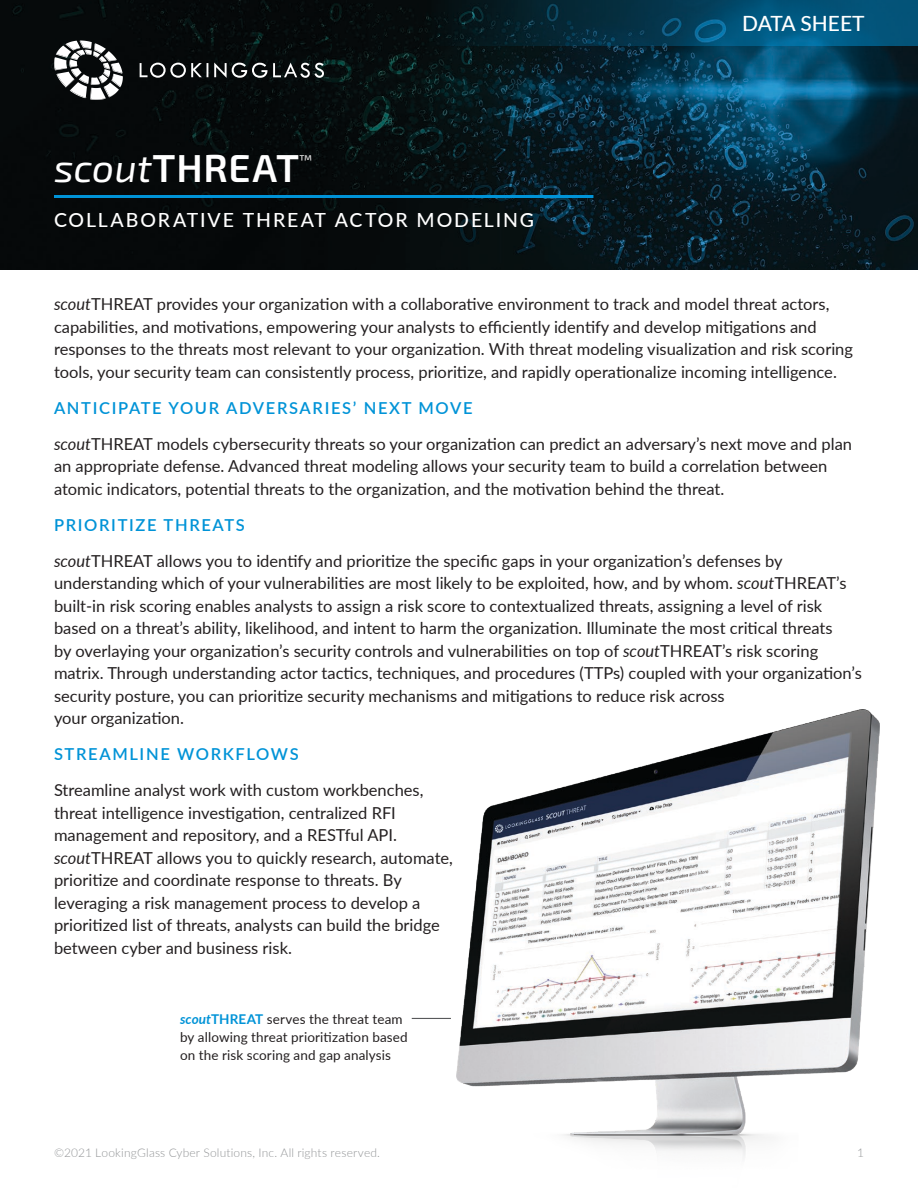
<style>
.page{position:relative;width:918px;height:1188px;background:#fff}
.page>*{position:absolute;margin:0;border:0;box-sizing:border-box;transform-origin:0 0}
.t1{font:600 39px "Exo 2";letter-spacing:.015em;color:#fff}
.t2{font:500 21px "Lato";color:#fff}
.subtitle{font:500 19.5px "Lato";letter-spacing:.1em;color:#fff}
.body{font:16.5px/22.5px "Lato";color:#231f20}
.heading_1{font:600 16.5px "Lato";letter-spacing:.1em;color:#0093d7}
.t3{font:13.95px "Exo 2";color:#fff}
.callout__small{font:13.5px/18px "Lato";letter-spacing:.01em;color:#231f20}
.t4{font:300 12px "Lato";letter-spacing:.015em;color:#949698}
.s1{font-weight:400;font-style:italic}
.s2{font-style:italic}
.s3{font-weight:700;font-style:italic;color:#0093d7}
.s4{font-weight:700;color:#0093d7}
</style>
<div class="page">
<img style="left:0;top:0;width:918px;height:270px">
<svg style="left:54px;top:40px;width:69px;height:60px"></svg>
<svg style="left:140px;top:63px;width:184px;height:15px"></svg>
<svg style="left:378px;top:0;width:540px;height:46px"></svg>
<hr style="left:54px;top:195px;width:539px;height:3px;background:#0093d7">
<img style="left:456px;top:710px;width:424px;height:447px">
<hr style="left:412px;top:1018px;width:39px;height:1px;background:#58595b">
<p class="t1" style="left:54px;top:139px;width:247px"><span class="s1">scout</span>THREAT</p>
<p class="t3" style="left:299px;top:150px;width:15px">™</p>
<p class="subtitle" style="left:54px;top:206px;width:482px">COLLABORATIVE THREAT ACTOR MODELING</p>
<p class="t2" style="left:742px;top:9px;width:124px">DATA SHEET</p>
<p class="body" style="left:54px;top:292px;width:801px"><span class="s2">scout</span>THREAT provides your organization with a collaborative environment to track and model threat actors, capabilities, and motivations, empowering your analysts to efficiently identify and develop mitigations and responses to the threats most relevant to your organization. With threat modeling visualization and risk scoring tools, your security team can consistently process, prioritize, and rapidly operationalize incoming intelligence.</p>
<p class="heading_1" style="left:54px;top:396px;width:420px">ANTICIPATE YOUR ADVERSARIES’ NEXT MOVE</p>
<p class="body" style="left:54px;top:432px;width:800px"><span class="s2">scout</span>THREAT models cybersecurity threats so your organization can predict an adversary’s next move and plan an appropriate defense. Advanced threat modeling allows your security team to build a correlation between atomic indicators, potential threats to the organization, and the motivation behind the threat.</p>
<p class="heading_1" style="left:54px;top:513px;width:192px">PRIORITIZE THREATS</p>
<p class="body" style="left:54px;top:549px;width:809px"><span class="s2">scout</span>THREAT allows you to identify and prioritize the specific gaps in your organization’s defenses by understanding which of your vulnerabilities are most likely to be exploited, how, and by whom. <span class="s2">scout</span>THREAT’s built-in risk scoring enables analysts to assign a risk score to contextualized threats, assigning a level of risk based on a threat’s ability, likelihood, and intent to harm the organization. Illuminate the most critical threats<br>by overlaying your organization’s security controls and vulnerabilities on top of <span class="s2">scout</span>THREAT’s risk scoring matrix. Through understanding actor tactics, techniques, and procedures (TTPs) coupled with your organization’s security posture, you can prioritize security mechanisms and mitigations to reduce risk across<br>your organization.</p>
<p class="heading_1" style="left:54px;top:742px;width:246px">STREAMLINE WORKFLOWS</p>
<p class="body" style="left:54px;top:778px;width:401px">Streamline analyst work with custom workbenches, threat intelligence investigation, centralized RFI management and repository, and a RESTful API. <span class="s2">scout</span>THREAT allows you to quickly research, automate, prioritize and coordinate response to threats. By leveraging a risk management process to develop a prioritized list of threats, analysts can build the bridge between cyber and business risk.</p>
<p class="callout__small" style="left:180px;top:1010px;width:229px"><span class="s3">scout</span><span class="s4">THREAT</span> serves the threat team by allowing threat prioritization based on the risk scoring and gap analysis</p>
<p class="t4" style="left:54px;top:1144px;width:328px">©2021 LookingGlass Cyber Solutions, Inc. All rights reserved.</p>
<p class="t4" style="left:857px;top:1144px;width:8px">1</p>
</div>
